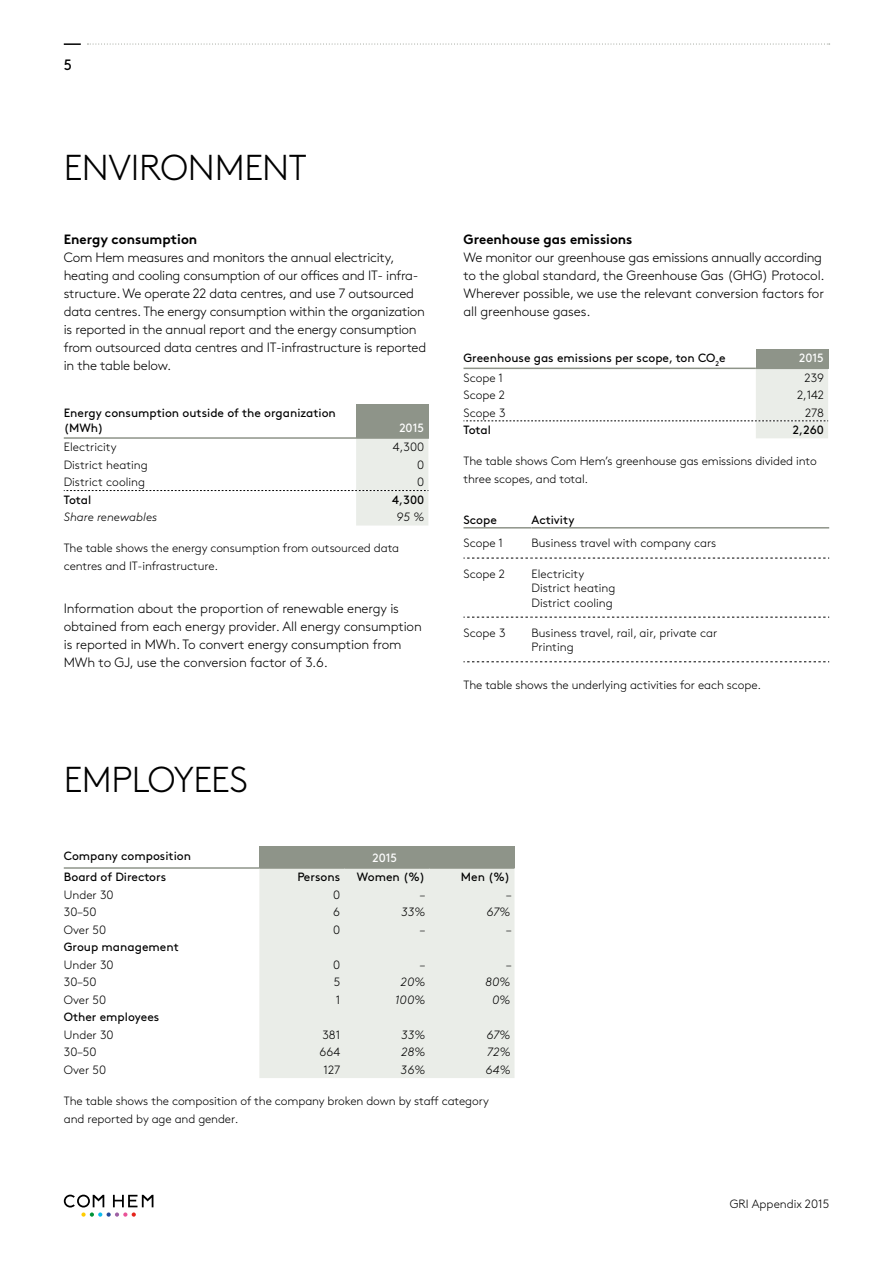
<style>
.page{position:relative;width:893px;height:1263px;background:#fff}
.page>*{position:absolute;margin:0;border:0;box-sizing:border-box;transform-origin:0 0}
.t1{font:300 36px "Brown Std";letter-spacing:-.015em;color:#000}
.t2{font:15px "Brown Std";color:#000}
.t3{font:300 13.5px/18px "Brown Std";letter-spacing:-.02em;color:#000}
.t4{font:700 13.5px "Brown Std";color:#000}
.t5{font:300 12px/18px "Brown Std";letter-spacing:-.01em;color:#000}
.t6{font:12px/14.4px "Brown Std";color:#000}
.t7{font:italic 300 12px "Brown Std";color:#000}
.t8{font:12px "Brown Std";color:#fff}
</style>
<div class="page">
<svg style="left:64px;top:1194px;width:89px;height:23px"></svg>
<svg style="left:64px;top:43px;width:17px;height:2px"></svg>
<svg style="left:87px;top:44px;width:743px;height:1px"></svg>
<div style="left:356px;top:404px;width:72px;height:34px;background:#8e9489"></div>
<svg style="left:64px;top:439px;width:364px;height:86px"></svg>
<hr style="left:64px;top:437px;width:292px;height:2px;background:#8e9489">
<hr style="left:356px;top:437px;width:72px;height:2px;background:#8e9489">
<div style="left:756px;top:349px;width:72px;height:19px;background:#8e9489"></div>
<svg style="left:463px;top:369px;width:365px;height:69px"></svg>
<hr style="left:463px;top:368px;width:293px;height:1px;background:#8e9489">
<hr style="left:756px;top:368px;width:72px;height:1px;background:#8e9489">
<svg style="left:463px;top:558px;width:366px;height:1px"></svg>
<svg style="left:463px;top:617px;width:366px;height:1px"></svg>
<svg style="left:463px;top:661px;width:366px;height:1px"></svg>
<hr style="left:463px;top:527px;width:68px;height:1px;background:#8e9489">
<hr style="left:531px;top:527px;width:298px;height:1px;background:#8e9489">
<div style="left:259px;top:846px;width:255px;height:22px;background:#8e9489"></div>
<div style="left:259px;top:869px;width:255px;height:209px;background:#eaede8"></div>
<hr style="left:64px;top:867px;width:195px;height:2px;background:#8e9489">
<hr style="left:259px;top:867px;width:85px;height:2px;background:#8e9489">
<hr style="left:344px;top:867px;width:85px;height:2px;background:#8e9489">
<hr style="left:429px;top:867px;width:85px;height:2px;background:#8e9489">
<p class="t2" style="left:64px;top:56px;width:10px">5</p>
<h1 class="t1" style="left:64px;top:147px;width:244px">ENVIRONMENT</h1>
<p class="t4" style="left:64px;top:231px;width:135px">Energy consumption</p>
<p class="t3" style="left:64px;top:249px;width:364px">Com Hem measures and monitors the annual electricity, heating and cooling consumption of our offices and IT- infra&shy;structure. We operate 22 data centres, and use 7 outsourced data centres. The energy consumption within the organization is reported in the annual report and the energy consumption from outsourced data centres and IT-infrastructure is reported in the table below.</p>
<p class="t6" style="left:64px;top:406px;width:274px">Energy consumption outside of the organization (MWh)</p>
<p class="t8" style="left:399px;top:420px;width:26px">2015</p>
<p class="t5" style="left:64px;top:438px;width:54px">Electricity</p>
<p class="t5" style="left:393px;top:438px;width:33px">4,300</p>
<p class="t5" style="left:64px;top:456px;width:85px">District heating</p>
<p class="t5" style="left:417px;top:456px;width:9px">0</p>
<p class="t5" style="left:64px;top:473px;width:83px">District cooling</p>
<p class="t5" style="left:417px;top:473px;width:9px">0</p>
<p class="t6" style="left:64px;top:492px;width:29px">Total</p>
<p class="t6" style="left:392px;top:492px;width:33px">4,300</p>
<p class="t7" style="left:64px;top:510px;width:95px">Share renewables</p>
<p class="t7" style="left:396px;top:510px;width:29px">95 %</p>
<p class="t5" style="left:64px;top:539px;width:337px">The table shows the energy consumption from outsourced data centres and IT-infrastructure.</p>
<p class="t3" style="left:64px;top:600px;width:360px">Information about the proportion of renewable energy is obtained from each energy provider. All energy consumption is reported in MWh. To convert energy consumption from MWh to GJ, use the conversion factor of 3.6.</p>
<h1 class="t1" style="left:64px;top:760px;width:186px">EMPLOYEES</h1>
<p class="t4" style="left:463px;top:231px;width:170px">Greenhouse gas emissions</p>
<p class="t3" style="left:463px;top:249px;width:363px">We monitor our greenhouse gas emissions annually according to the global standard, the Greenhouse Gas (GHG) Protocol.<br>Wherever possible, we use the relevant conversion factors for all greenhouse gases.</p>
<p class="t6" style="left:463px;top:351px;width:264px">Greenhouse gas emissions per scope, ton CO<sub>2</sub>e</p>
<p class="t8" style="left:799px;top:351px;width:26px">2015</p>
<p class="t5" style="left:463px;top:369px;width:41px">Scope 1</p>
<p class="t5" style="left:804px;top:369px;width:21px">239</p>
<p class="t5" style="left:463px;top:386px;width:43px">Scope 2</p>
<p class="t5" style="left:797px;top:386px;width:29px">2,142</p>
<p class="t5" style="left:463px;top:404px;width:44px">Scope 3</p>
<p class="t5" style="left:805px;top:404px;width:20px">278</p>
<p class="t6" style="left:463px;top:423px;width:29px">Total</p>
<p class="t6" style="left:793px;top:423px;width:32px">2,260</p>
<p class="t5" style="left:463px;top:452px;width:355px">The table shows Com Hem’s greenhouse gas emissions divided into three scopes, and total.</p>
<p class="t6" style="left:463px;top:512px;width:35px">Scope</p>
<p class="t6" style="left:531px;top:512px;width:44px">Activity</p>
<p class="t5" style="left:463px;top:534px;width:41px">Scope 1</p>
<p class="t5" style="left:531px;top:534px;width:186px">Business travel with company cars</p>
<p class="t5" style="left:463px;top:565px;width:43px">Scope 2</p>
<p class="t5" style="left:531px;top:566px;width:85px;line-height:14.4px">Electricity<br>District heating<br>District cooling</p>
<p class="t5" style="left:463px;top:624px;width:44px">Scope 3</p>
<p class="t5" style="left:531px;top:626px;width:187px;line-height:14.4px">Business travel, rail, air, private car<br>Printing</p>
<p class="t5" style="left:463px;top:675px;width:299px">The table shows the underlying activities for each scope.</p>
<p class="t6" style="left:64px;top:848px;width:129px">Company composition</p>
<p class="t8" style="left:372px;top:850px;width:26px">2015</p>
<p class="t6" style="left:64px;top:870px;width:104px">Board of Directors</p>
<p class="t6" style="left:297px;top:870px;width:44px">Persons</p>
<p class="t6" style="left:357px;top:870px;width:70px">Women (%)</p>
<p class="t6" style="left:461px;top:870px;width:51px">Men (%)</p>
<p class="t5" style="left:64px;top:886px;width:51px">Under 30</p>
<p class="t5" style="left:333px;top:886px;width:9px">0</p>
<p class="t7" style="left:420px;top:888px;width:7px">–</p>
<p class="t5" style="left:506px;top:886px;width:7px">–</p>
<p class="t5" style="left:64px;top:903px;width:34px">30–50</p>
<p class="t5" style="left:333px;top:903px;width:8px">6</p>
<p class="t7" style="left:401px;top:905px;width:26px">33%</p>
<p class="t7" style="left:486px;top:905px;width:25px">67%</p>
<p class="t5" style="left:64px;top:921px;width:44px">Over 50</p>
<p class="t5" style="left:333px;top:921px;width:9px">0</p>
<p class="t7" style="left:420px;top:923px;width:7px">–</p>
<p class="t5" style="left:506px;top:921px;width:7px">–</p>
<p class="t6" style="left:64px;top:940px;width:116px">Group management</p>
<p class="t5" style="left:64px;top:956px;width:51px">Under 30</p>
<p class="t5" style="left:333px;top:956px;width:9px">0</p>
<p class="t7" style="left:420px;top:958px;width:7px">–</p>
<p class="t5" style="left:506px;top:956px;width:7px">–</p>
<p class="t5" style="left:64px;top:973px;width:34px">30–50</p>
<p class="t5" style="left:334px;top:973px;width:8px">5</p>
<p class="t7" style="left:401px;top:975px;width:26px">20%</p>
<p class="t7" style="left:485px;top:975px;width:27px">80%</p>
<p class="t5" style="left:64px;top:991px;width:44px">Over 50</p>
<p class="t5" style="left:336px;top:991px;width:6px">1</p>
<p class="t7" style="left:395px;top:993px;width:32px">100%</p>
<p class="t7" style="left:492px;top:993px;width:20px">0%</p>
<p class="t6" style="left:64px;top:1010px;width:97px">Other employees</p>
<p class="t5" style="left:64px;top:1026px;width:51px">Under 30</p>
<p class="t5" style="left:322px;top:1026px;width:19px">381</p>
<p class="t7" style="left:401px;top:1028px;width:26px">33%</p>
<p class="t7" style="left:486px;top:1028px;width:25px">67%</p>
<p class="t5" style="left:64px;top:1043px;width:34px">30–50</p>
<p class="t5" style="left:320px;top:1043px;width:22px">664</p>
<p class="t7" style="left:401px;top:1045px;width:26px">28%</p>
<p class="t7" style="left:487px;top:1045px;width:25px">72%</p>
<p class="t5" style="left:64px;top:1061px;width:44px">Over 50</p>
<p class="t5" style="left:324px;top:1061px;width:18px">127</p>
<p class="t7" style="left:401px;top:1063px;width:26px">36%</p>
<p class="t7" style="left:486px;top:1063px;width:26px">64%</p>
<p class="t5" style="left:64px;top:1091px;width:427px">The table shows the composition of the company broken down by staff category and reported by age and gender.</p>
<p class="t5" style="left:730px;top:1195px;width:101px">GRI Appendix 2015</p>
</div>
